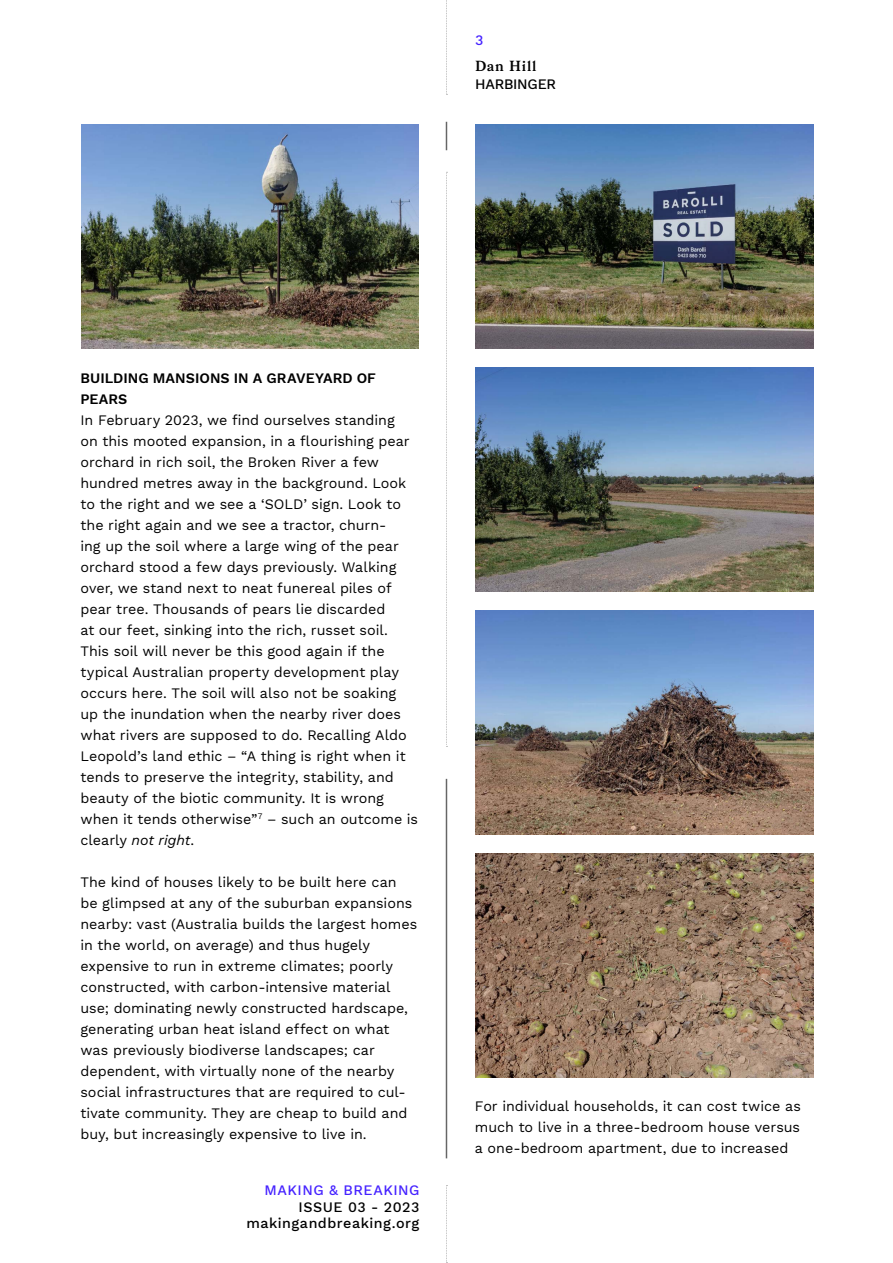
<style>
.page{position:relative;width:893px;height:1263px;background:#fff}
.page>*{position:absolute;margin:0;border:0;box-sizing:border-box;transform-origin:0 0}
.t1{font:14.25px/21px "Work Sans";color:#000}
.t2{font:600 14.25px/21px "Work Sans";color:#000}
.t3{font:500 14.25px/16.5px "Work Sans";letter-spacing:.035em;color:#000;text-align:right}
.t4{font:500 14.25px "Work Sans";letter-spacing:.04em;color:#4522ff}
.t5{font:500 14.25px "Work Sans";letter-spacing:-.015em;color:#000}
.t6{font:14.25px "Bagnard";letter-spacing:.055em;color:#000}
.s1{font-style:italic}
</style>
<div class="page">
<svg style="left:446px;top:0;width:1px;height:95px"></svg>
<svg style="left:446px;top:172px;width:1px;height:575px"></svg>
<svg style="left:446px;top:1185px;width:1px;height:78px"></svg>
<svg style="left:446px;top:122px;width:1px;height:28px"></svg>
<hr style="left:446px;top:779px;width:1px;height:379px;background:#000">
<img style="left:81px;top:125px;width:338px;height:223px">
<img style="left:476px;top:125px;width:337px;height:223px">
<img style="left:476px;top:368px;width:337px;height:223px">
<img style="left:476px;top:610px;width:337px;height:224px">
<img style="left:476px;top:853px;width:337px;height:224px">
<p class="t4" style="left:475px;top:32px;width:10px">3</p>
<p class="t6" style="left:475px;top:57px;width:63px">Dan Hill</p>
<p class="t5" style="left:475px;top:75px;width:83px">HARBINGER</p>
<p class="t2" style="left:80px;top:368px;width:297px">BUILDING MANSIONS IN A GRAVEYARD OF<br>PEARS</p>
<p class="t1" style="left:80px;top:410px;width:339px">In February 2023, we find ourselves standing<br>on this mooted expansion, in a flourishing pear orchard in rich soil, the Broken River a few hundred metres away in the background. Look to the right and we see a ‘SOLD’ sign. Look to the right again and we see a tractor, churn-<br>ing up the soil where a large wing of the pear orchard stood a few days previously. Walking over, we stand next to neat funereal piles of pear tree. Thousands of pears lie discarded<br>at our feet, sinking into the rich, russet soil.<br>This soil will never be this good again if the typical Australian property development play occurs here. The soil will also not be soaking<br>up the inundation when the nearby river does what rivers are supposed to do. Recalling Aldo Leopold’s land ethic – “A thing is right when it tends to preserve the integrity, stability, and beauty of the biotic community. It is wrong when it tends otherwise”<sup>7</sup> – such an outcome is clearly <span class="s1">not right</span>.</p>
<p class="t1" style="left:80px;top:872px;width:338px">The kind of houses likely to be built here can be glimpsed at any of the suburban expansions nearby: vast (Australia builds the largest homes in the world, on average) and thus hugely expensive to run in extreme climates; poorly constructed, with carbon-intensive material use; dominating newly constructed hardscape, generating urban heat island effect on what was previously biodiverse landscapes; car dependent, with virtually none of the nearby social infrastructures that are required to cul&shy;tivate community. They are cheap to build and buy, but increasingly expensive to live in.</p>
<p class="t4" style="left:265px;top:1182px;width:156px">MAKING &amp; BREAKING</p>
<p class="t3" style="left:246px;top:1199px;width:175px">ISSUE 03 - 2023 makingandbreaking.org</p>
<p class="t1" style="left:475px;top:1097px;width:327px;text-align:justify">For individual households, it can cost twice as much to live in a three-bedroom house versus a one-bedroom apartment, due to increased</p>
</div>
